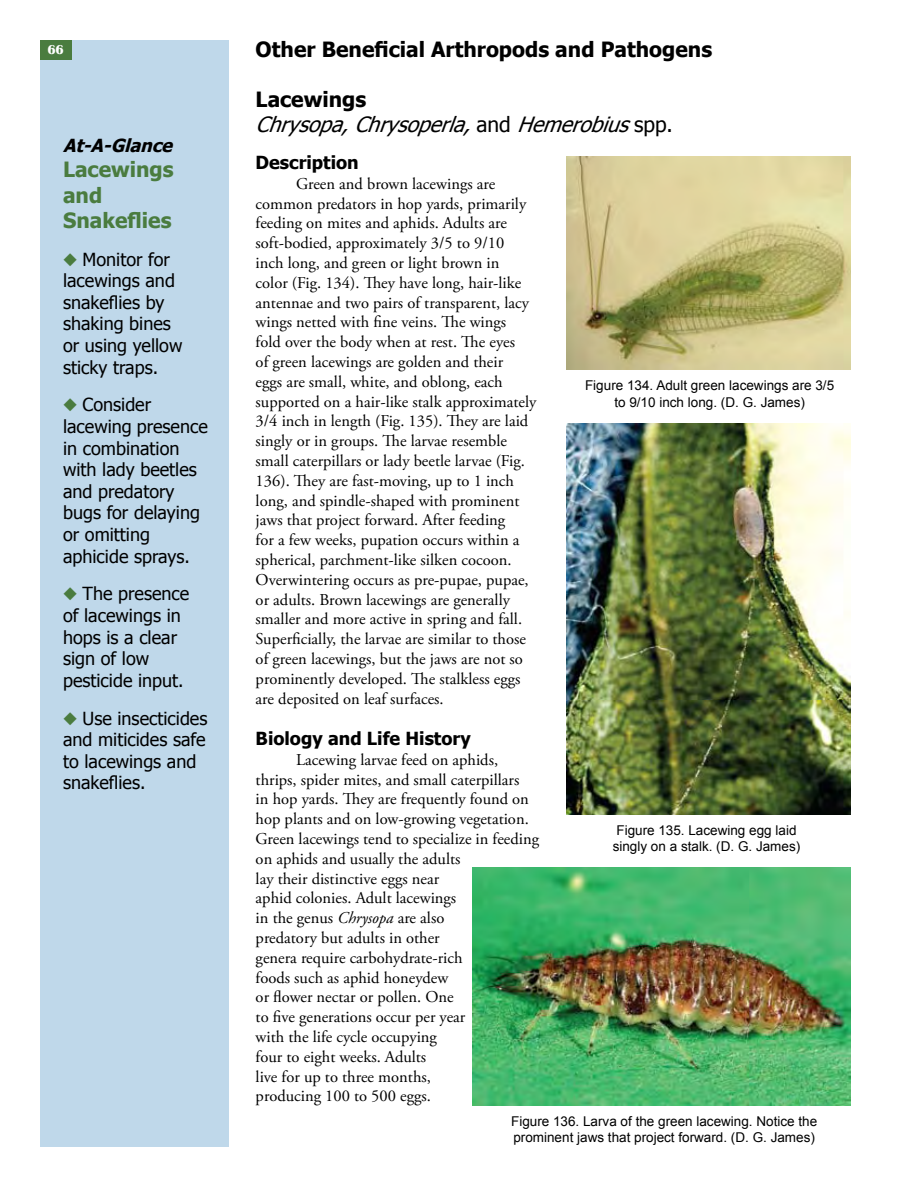
<style>
.page{position:relative;width:918px;height:1188px;background:#fff}
.page>*{position:absolute;margin:0;border:0;box-sizing:border-box;transform-origin:0 0}
.t1{font:italic 21px/25.2px "Tahoma";color:#000}
.t2{font:700 21px "Tahoma";color:#000}
.t3{font:700 21px/25.2px "Tahoma";color:#4a7c3f}
.t4{font:18px/21.6px "Tahoma";color:#000}
.t5{font:700 18px "Tahoma";color:#000}
.t6{font:italic 700 18px "Tahoma";color:#000}
.t7{font:16.5px/19.8px "Adobe Garamond Pro";color:#000}
.t8{font:13.5px/16.2px "Arial";color:#000}
.t9{font:700 13.5px "Britannic";color:#fff}
.s1{font-weight:700;font-style:normal}
.s2{font-style:normal}
.s3{color:#4a7c3f}
.s4{font-style:italic}
</style>
<div class="page">
<div style="left:40px;top:40px;width:189px;height:1108px;background:#bfd8ea"></div>
<div style="left:40px;top:40px;width:32px;height:20px;background:#4a7c3f"></div>
<img style="left:567px;top:156px;width:283px;height:213px">
<img style="left:472px;top:867px;width:378px;height:238px">
<img style="left:567px;top:423px;width:283px;height:391px">
<p class="t9" style="left:47px;top:42px;width:18px">66</p>
<p class="t2" style="left:256px;top:36px;width:458px">Other Beneficial Arthropods and Pathogens</p>
<p class="t1" style="left:256px;top:86px;width:419px"><span class="s1">Lacewings<br></span>Chrysopa,Chrysoperla,<span class="s2">a n d</span> Hemerobius<span class="s2">s p p .</span></p>
<p class="t6" style="left:63px;top:134px;width:116px">At-A-Glance</p>
<p class="t3" style="left:63px;top:156px;width:112px">Lacewings and<br>Snakeflies</p>
<p class="t4" style="left:63px;top:248px;width:121px"><span class="s3">◆</span> Monitor for lacewings and snakeflies by shaking bines or using yellow sticky traps.</p>
<p class="t4" style="left:63px;top:393px;width:146px"><span class="s3">◆</span> Consider lacewing presence in combination with lady beetles and predatory bugs for delaying or omitting aphicide sprays.</p>
<p class="t4" style="left:63px;top:582px;width:128px"><span class="s3">◆</span> The presence of lacewings in hops is a clear sign of low pesticide input.</p>
<p class="t4" style="left:63px;top:707px;width:146px"><span class="s3">◆</span> Use insecticides and miticides safe to lacewings and snakeflies.</p>
<p class="t8" style="left:613px;top:822px;width:189px">Figure 135. Lacewing egg laid singly on a stalk. (D. G. James)</p>
<p class="t5" style="left:256px;top:151px;width:105px">Description</p>
<p class="t7" style="left:256px;top:174px;width:282px;text-indent:41px">Green and brown lacewings are common predators in hop yards, primarily feeding on mites and aphids. Adults are soft-bodied, approximately 3/5 to 9/10 inch long, and green or light brown in<br>color (Fig. 134). They have long, hair-like antennae and two pairs of transparent, lacy wings netted with fine veins. The wings<br>fold over the body when at rest. The eyes<br>of green lacewings are golden and their<br>eggs are small, white, and oblong, each supported on a hair-like stalk approximately 3/4 inch in length (Fig. 135). They are laid singly or in groups. The larvae resemble small caterpillars or lady beetle larvae (Fig.<br>136). They are fast-moving, up to 1 inch long, and spindle-shaped with prominent jaws that project forward. After feeding<br>for a few weeks, pupation occurs within a spherical, parchment-like silken cocoon.<br>Overwintering occurs as pre-pupae, pupae, or adults. Brown lacewings are generally smaller and more active in spring and fall.<br>Superficially, the larvae are similar to those of green lacewings, but the jaws are not so prominently developed. The stalkless eggs are deposited on leaf surfaces.</p>
<p class="t5" style="left:256px;top:727px;width:217px">Biology and Life History</p>
<p class="t7" style="left:256px;top:750px;width:285px;text-indent:41px">Lacewing larvae feed on aphids, thrips, spider mites, and small caterpillars<br>in hop yards. They are frequently found on hop plants and on low-growing vegetation.<br>Green lacewings tend to specialize in feeding on aphids and usually the adults<br>lay their distinctive eggs near<br>aphid colonies. Adult lacewings<br>in the genus <span class="s4">Chrysopa</span> are also<br>predatory but adults in other<br>genera require carbohydrate-rich<br>foods such as aphid honeydew<br>or flower nectar or pollen. One<br>to five generations occur per year<br>with the life cycle occupying<br>four to eight weeks. Adults<br>live for up to three months,<br>producing 100 to 500 eggs.</p>
<p class="t8" style="left:585px;top:378px;width:251px;text-align:center">Figure 134. Adult green lacewings are 3/5 to 9/10 inch long. (D. G. James)</p>
<p class="t8" style="left:511px;top:1113px;width:308px">Figure 136. Larva of the green lacewing. Notice the prominent jaws that project forward. (D. G. James)</p>
</div>
